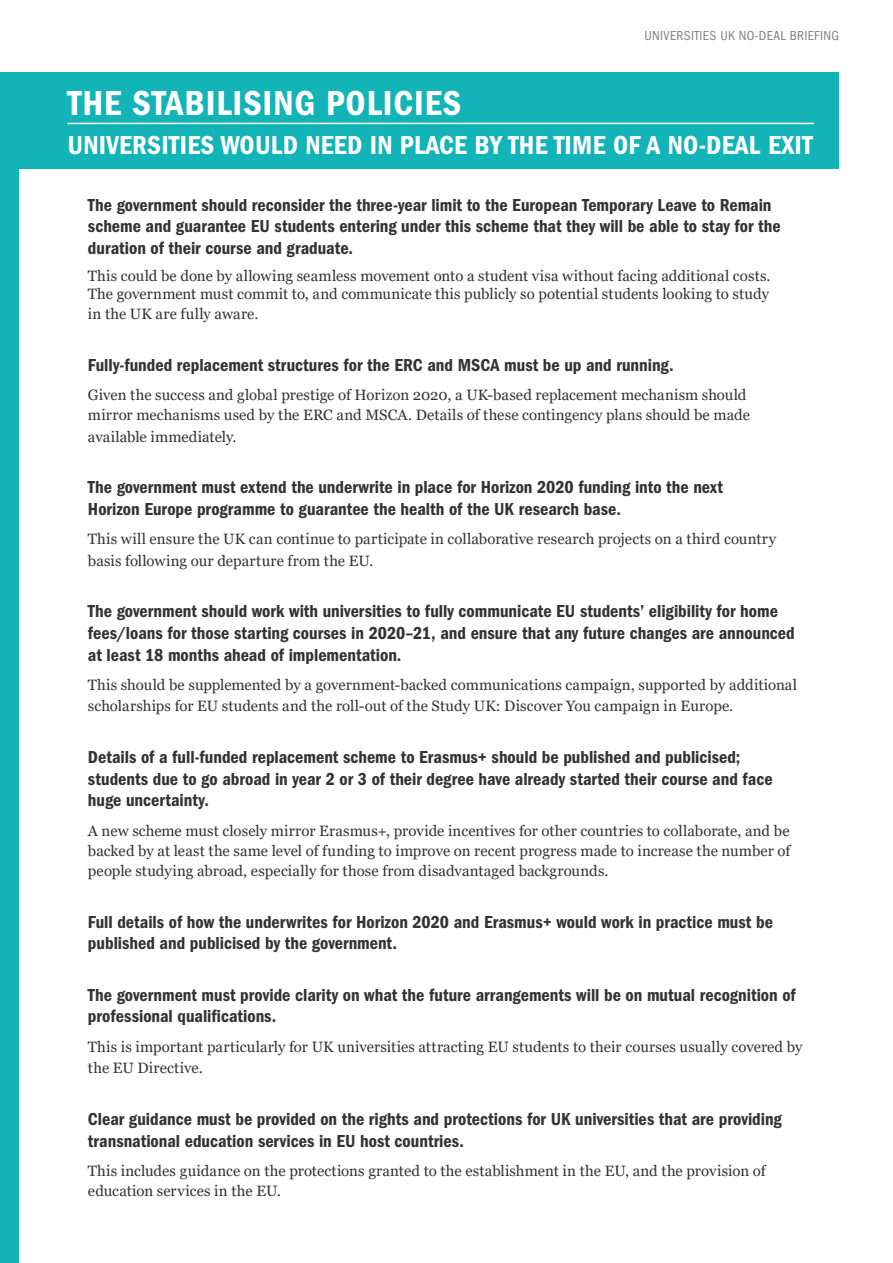
<style>
.page{position:relative;width:893px;height:1263px;background:#fff}
.page>*{position:absolute;margin:0;border:0;box-sizing:border-box;transform-origin:0 0}
.t1{font:36px "ITC Franklin Gothic Std Dm Cd";letter-spacing:.025em;color:#fff}
.t2{font:27px "ITC Franklin Gothic Std Dm Cd";letter-spacing:.01em;color:#fff}
.t3{font:18px/21.6px "ITC Franklin Gothic Std Dm Cd";color:#333}
.t4{font:15px/20.2px "Georgia";letter-spacing:.005em;color:#333}
.t5{font:condensed 13.5px "ITC Franklin Gothic Std";letter-spacing:.025em;color:#808080}
</style>
<div class="page">
<div style="left:9px;top:72px;width:830px;height:96px;background:#13b4b8"></div>
<div style="left:0;top:72px;width:19px;height:1191px;background:#13b4b8"></div>
<hr style="left:68px;top:123px;width:746px;height:1px;background:#fff">
<p class="t5" style="left:644px;top:28px;width:196px">UNIVERSITIES UK NO-DEAL BRIEFING</p>
<h1 class="t1" style="left:68px;top:82px;width:395px">THE STABILISING POLICIES</h1>
<h2 class="t2" style="left:68px;top:129px;width:747px">UNIVERSITIES WOULD NEED IN PLACE BY THE TIME OF A NO-DEAL EXIT</h2>
<p class="t3" style="left:88px;top:194px;width:694px">The government should reconsider the three-year limit to the European Temporary Leave to Remain scheme and guarantee EU students entering under this scheme that they will be able to stay for the duration of their course and graduate.</p>
<p class="t4" style="left:88px;top:267px;width:684px;line-height:18px">This could be done by allowing seamless movement onto a student visa without facing additional costs.<br>The government must commit to, and communicate this publicly so potential students looking to study</p>
<p class="t4" style="left:88px;top:304px;width:172px">in the UK are fully aware.</p>
<p class="t3" style="left:88px;top:354px;width:587px">Fully-funded replacement structures for the ERC and MSCA must be up and running.</p>
<p class="t4" style="left:88px;top:385px;width:663px">Given the success and global prestige of Horizon 2020, a UK-based replacement mechanism should mirror mechanisms used by the ERC and MSCA. Details of these contingency plans should be made</p>
<p class="t4" style="left:88px;top:427px;width:150px">available immediately.</p>
<p class="t3" style="left:88px;top:477px;width:636px">The government must extend the underwrite in place for Horizon 2020 funding into the next<br>Horizon Europe programme to guarantee the health of the UK research base.</p>
<p class="t4" style="left:88px;top:528px;width:690px;line-height:21.6px">This will ensure the UK can continue to participate in collaborative research projects on a third country basis following our departure from the EU.</p>
<p class="t3" style="left:88px;top:601px;width:708px">The government should work with universities to fully communicate EU students’ eligibility for home fees/loans for those starting courses in 2020–21, and ensure that any future changes are announced at least 18 months ahead of implementation.</p>
<p class="t4" style="left:88px;top:674px;width:711px;line-height:21.6px">This should be supplemented by a government-backed communications campaign, supported by additional scholarships for EU students and the roll-out of the Study UK: Discover You campaign in Europe.</p>
<p class="t3" style="left:88px;top:746px;width:686px">Details of a full-funded replacement scheme to Erasmus+ should be published and publicised; students due to go abroad in year 2 or 3 of their degree have already started their course and face huge uncertainty.</p>
<p class="t4" style="left:88px;top:820px;width:704px;text-align:justify">A new scheme must closely mirror Erasmus+, provide incentives for other countries to collaborate, and be backed by at least the same level of funding to improve on recent progress made to increase the number of people studying abroad, especially for those from disadvantaged backgrounds.</p>
<p class="t3" style="left:88px;top:911px;width:686px">Full details of how the underwrites for Horizon 2020 and Erasmus+ would work in practice must be published and publicised by the government.</p>
<p class="t3" style="left:88px;top:984px;width:709px">The government must provide clarity on what the future arrangements will be on mutual recognition of professional qualifications.</p>
<p class="t4" style="left:88px;top:1036px;width:716px;line-height:21.6px">This is important particularly for UK universities attracting EU students to their courses usually covered by the EU Directive.</p>
<p class="t3" style="left:88px;top:1108px;width:695px">Clear guidance must be provided on the rights and protections for UK universities that are providing transnational education services in EU host countries.</p>
<p class="t4" style="left:88px;top:1161px;width:679px">This includes guidance on the protections granted to the establishment in the EU, and the provision of education services in the EU.</p>
</div>
